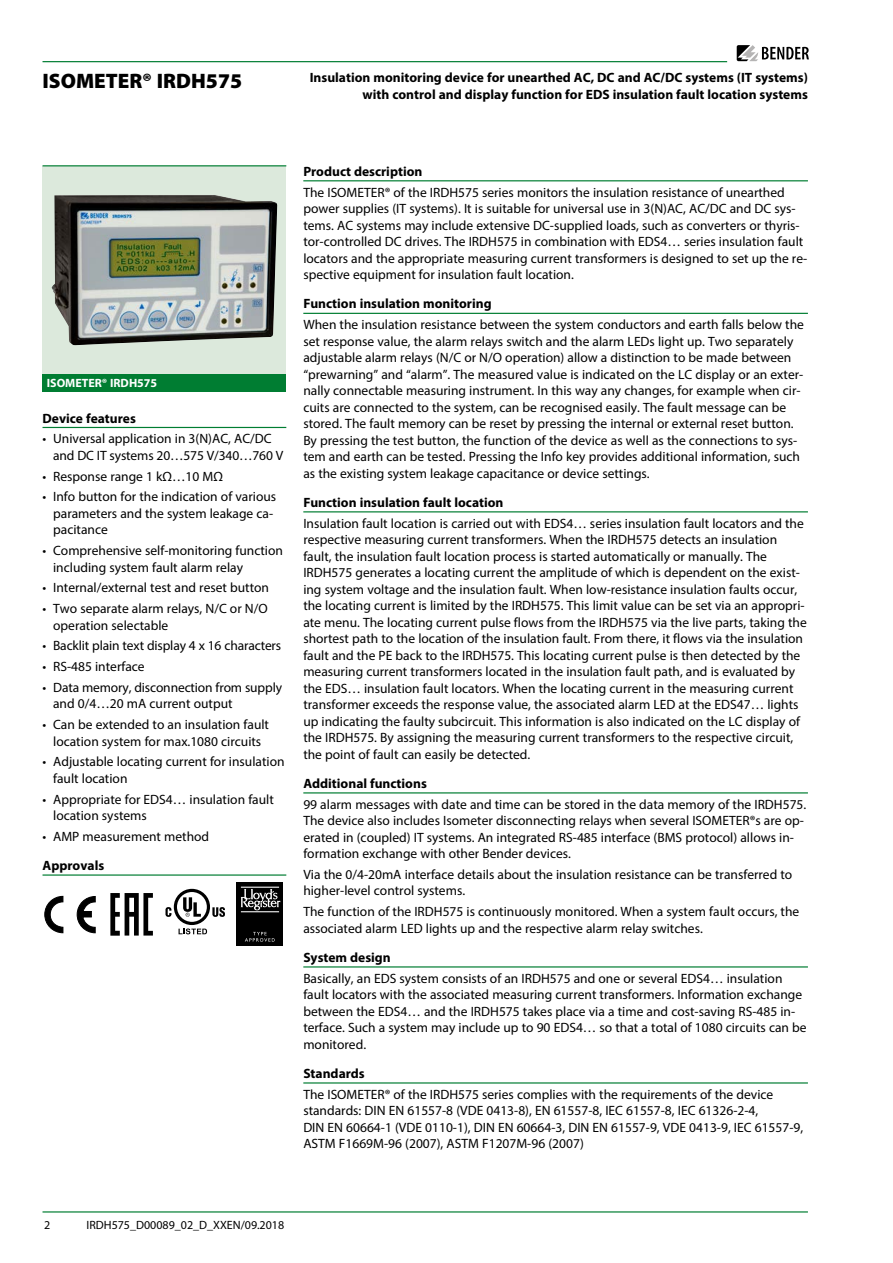
<style>
.page{position:relative;width:893px;height:1263px;background:#fff}
.page>*{position:absolute;margin:0;border:0;box-sizing:border-box;transform-origin:0 0}
.t1{font:900 21px "Myriad Pro";color:#000}
.t2{font:13.5px/16.5px "Myriad Pro";color:#000}
.t3{font:700 13.5px/16.5px "Myriad Pro";color:#000;text-align:right}
.t4{font:12px "Myriad Pro";color:#000}
.t5{font:700 12px "Myriad Pro";color:#fff}
</style>
<div class="page">
<hr style="left:43px;top:61px;width:684px;height:1px;background:#007d32">
<hr style="left:43px;top:1211px;width:765px;height:1px;background:#007d32">
<svg style="left:737px;top:45px;width:72px;height:16px"></svg>
<div style="left:43px;top:166px;width:243px;height:208px;background:#dce9dc"></div>
<img style="left:52px;top:195px;width:225px;height:150px">
<hr style="left:303px;top:180px;width:505px;height:1px;background:#007d32">
<hr style="left:303px;top:313px;width:505px;height:1px;background:#007d32">
<hr style="left:303px;top:511px;width:505px;height:1px;background:#007d32">
<hr style="left:303px;top:792px;width:505px;height:1px;background:#007d32">
<hr style="left:303px;top:966px;width:505px;height:1px;background:#007d32">
<hr style="left:303px;top:1082px;width:505px;height:1px;background:#007d32">
<hr style="left:43px;top:427px;width:243px;height:1px;background:#007d32">
<hr style="left:43px;top:874px;width:243px;height:2px;background:#007d32">
<svg style="left:45px;top:896px;width:18px;height:37px"></svg>
<svg style="left:77px;top:896px;width:19px;height:37px"></svg>
<svg style="left:110px;top:893px;width:43px;height:43px"></svg>
<div style="left:174px;top:889px;width:36px;height:36px;border:3px solid #000;border-radius:50%"></div>
<svg style="left:212px;top:907px;width:13px;height:10px"></svg>
<svg style="left:165px;top:907px;width:6px;height:10px"></svg>
<svg style="left:183px;top:897px;width:18px;height:20px"></svg>
<svg style="left:179px;top:928px;width:28px;height:6px"></svg>
<div style="left:236px;top:882px;width:47px;height:64px;background:#000"></div>
<hr style="left:241px;top:911px;width:38px;height:1px;background:#fff">
<hr style="left:241px;top:887px;width:38px;height:1px;background:#fff">
<svg style="left:241px;top:889px;width:39px;height:21px"></svg>
<svg style="left:245px;top:932px;width:30px;height:10px"></svg>
<div style="left:43px;top:374px;width:243px;height:17px;background:#007d32"></div>
<hr style="left:43px;top:165px;width:243px;height:1px;background:#007d32">
<h1 class="t1" style="left:43px;top:69px;width:201px">ISOMETER® IRDH575</h1>
<p class="t3" style="left:310px;top:69px;width:500px">Insulation monitoring device for unearthed AC, DC and AC/DC systems (IT systems) with control and display function for EDS insulation fault location systems</p>
<p class="t5" style="left:47px;top:375px;width:112px">ISOMETER® IRDH575</p>
<p class="t3" style="left:43px;top:409px;width:95px">Device features</p>
<p class="t2" style="left:53px;top:430px;width:232px;text-indent:-11px">• Universal application in 3(N)AC, AC/DC and DC IT systems 20…575 V/340…760 V</p>
<p class="t2" style="left:43px;top:468px;width:182px">• Response range 1 kΩ…10 MΩ</p>
<p class="t2" style="left:53px;top:488px;width:225px;text-indent:-11px">• Info button for the indication of various parameters and the system leakage ca&shy;pacitance</p>
<p class="t2" style="left:53px;top:542px;width:231px;text-indent:-11px">• Comprehensive self-monitoring function including system fault alarm relay</p>
<p class="t2" style="left:43px;top:579px;width:228px">• Internal/external test and reset button</p>
<p class="t2" style="left:53px;top:600px;width:216px;text-indent:-11px">• Two separate alarm relays, N/C or N/O operation selectable</p>
<p class="t2" style="left:43px;top:637px;width:240px">• Backlit plain text display 4 x 16 characters</p>
<p class="t2" style="left:43px;top:658px;width:104px">• RS-485 interface</p>
<p class="t2" style="left:53px;top:679px;width:230px;text-indent:-11px">• Data memory, disconnection from supply and 0/4…20 mA current output</p>
<p class="t2" style="left:43px;top:716px;width:228px;text-align:center">• Can be extended to an insulation fault location system for max.1080 circuits</p>
<p class="t2" style="left:53px;top:753px;width:233px;text-indent:-11px">• Adjustable locating current for insulation fault location</p>
<p class="t2" style="left:53px;top:791px;width:222px;text-indent:-11px">• Appropriate for EDS4… insulation fault location systems</p>
<p class="t2" style="left:43px;top:828px;width:168px">• AMP measurement method</p>
<p class="t3" style="left:43px;top:857px;width:63px">Approvals</p>
<p class="t3" style="left:303px;top:163px;width:121px">Product description</p>
<p class="t2" style="left:303px;top:184px;width:505px">The ISOMETER® of the IRDH575 series monitors the insulation resistance of unearthed power supplies (IT systems). It is suitable for universal use in 3(N)AC, AC/DC and DC sys&shy;tems. AC systems may include extensive DC-supplied loads, such as converters or thyris&shy;tor-controlled DC drives. The IRDH575 in combination with EDS4… series insulation fault locators and the appropriate measuring current transformers is designed to set up the re&shy;spective equipment for insulation fault location.</p>
<p class="t3" style="left:303px;top:295px;width:190px">Function insulation monitoring</p>
<p class="t2" style="left:303px;top:316px;width:502px">When the insulation resistance between the system conductors and earth falls below the set response value, the alarm relays switch and the alarm LEDs light up. Two separately adjustable alarm relays (N/C or N/O operation) allow a distinction to be made between “prewarning” and “alarm”. The measured value is indicated on the LC display or an exter&shy;nally connectable measuring instrument. In this way any changes, for example when cir&shy;cuits are connected to the system, can be recognised easily. The fault message can be stored. The fault memory can be reset by pressing the internal or external reset button.<br>By pressing the test button, the function of the device as well as the connections to sys&shy;tem and earth can be tested. Pressing the Info key provides additional information, such as the existing system leakage capacitance or device settings.</p>
<p class="t3" style="left:303px;top:494px;width:202px">Function insulation fault location</p>
<p class="t2" style="left:303px;top:515px;width:505px">Insulation fault location is carried out with EDS4… series insulation fault locators and the respective measuring current transformers. When the IRDH575 detects an insulation fault, the insulation fault location process is started automatically or manually. The IRDH575 generates a locating current the amplitude of which is dependent on the exist&shy;ing system voltage and the insulation fault. When low-resistance insulation faults occur, the locating current is limited by the IRDH575. This limit value can be set via an appropri&shy;ate menu. The locating current pulse flows from the IRDH575 via the live parts, taking the shortest path to the location of the insulation fault. From there, it flows via the insulation fault and the PE back to the IRDH575. This locating current pulse is then detected by the measuring current transformers located in the insulation fault path, and is evaluated by the EDS… insulation fault locators. When the locating current in the measuring current transformer exceeds the response value, the associated alarm LED at the EDS47… lights up indicating the faulty subcircuit. This information is also indicated on the LC display of the IRDH575. By assigning the measuring current transformers to the respective circuit, the point of fault can easily be detected.</p>
<p class="t3" style="left:303px;top:775px;width:125px">Additional functions</p>
<p class="t2" style="left:303px;top:796px;width:504px">99 alarm messages with date and time can be stored in the data memory of the IRDH575.<br>The device also includes Isometer disconnecting relays when several ISOMETER®s are op&shy;erated in (coupled) IT systems. An integrated RS-485 interface (BMS protocol) allows in&shy;formation exchange with other Bender devices.</p>
<p class="t2" style="left:303px;top:866px;width:490px">Via the 0/4-20mA interface details about the insulation resistance can be transferred to higher-level control systems.</p>
<p class="t2" style="left:303px;top:903px;width:497px">The function of the IRDH575 is continuously monitored. When a system fault occurs, the associated alarm LED lights up and the respective alarm relay switches.</p>
<p class="t3" style="left:303px;top:949px;width:89px">System design</p>
<p class="t2" style="left:303px;top:970px;width:505px">Basically, an EDS system consists of an IRDH575 and one or several EDS4… insulation fault locators with the associated measuring current transformers. Information exchange between the EDS4… and the IRDH575 takes place via a time and cost-saving RS-485 in&shy;terface. Such a system may include up to 90 EDS4… so that a total of 1080 circuits can be monitored.</p>
<p class="t3" style="left:303px;top:1065px;width:63px">Standards</p>
<p class="t2" style="left:303px;top:1086px;width:501px">The ISOMETER® of the IRDH575 series complies with the requirements of the device standards: DIN EN 61557-8 (VDE 0413-8), EN 61557-8, IEC 61557-8, IEC 61326-2-4,<br>DIN EN 60664-1 (VDE 0110-1), DIN EN 60664-3, DIN EN 61557-9, VDE 0413-9, IEC 61557-9, ASTM F1669M-96 (2007), ASTM F1207M-96 (2007)</p>
<p class="t4" style="left:44px;top:1217px;width:8px">2</p>
<p class="t4" style="left:87px;top:1217px;width:199px">IRDH575_D00089_02_D_XXEN/09.2018</p>
</div>
